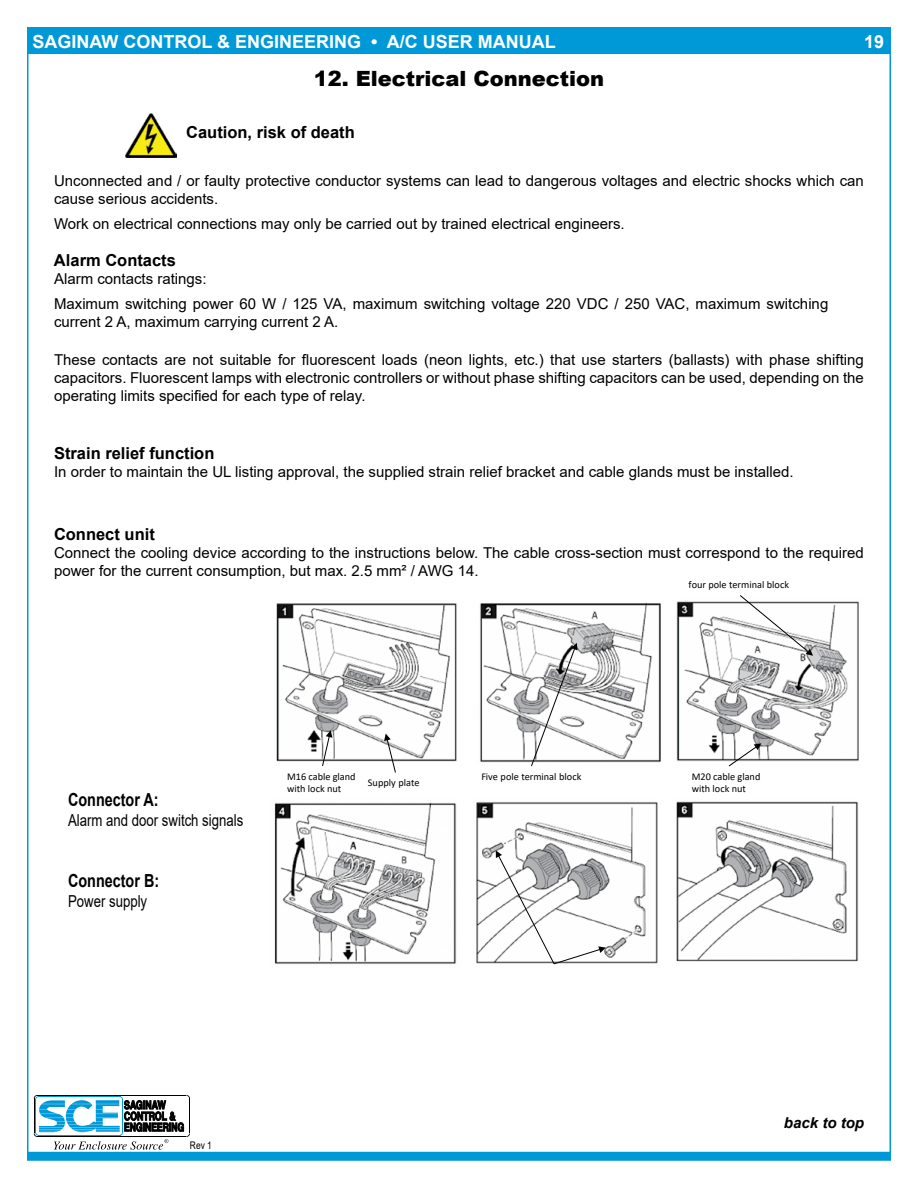
<style>
.page{position:relative;width:918px;height:1188px;background:#fff}
.page>*{position:absolute;margin:0;border:0;box-sizing:border-box;transform-origin:0 0}
.t1{font:900 21px "Arial";color:#000}
.t2{font:700 18px "Arial";color:#fff}
.t3{font:700 18px "Arial";color:#000;scale:.8 1}
.t4{font:700 16.5px "Arial";color:#000}
.t5{font:16.5px "Arial";color:#000;scale:.8 1}
.t6{font:15px/18px "Arial";color:#000}
.t7{font:italic 700 15px "Arial";color:#000}
.t8{font:10.5px "Arial";color:#000;scale:.8 1}
.t9{font:10.35px/12.3px "Calibri";color:#000}
.s1{font-weight:400;font-size:12px;color:#000}
</style>
<div class="page">
<div style="left:27px;top:1152px;width:864px;height:9px;background:#0099d8"></div>
<svg style="left:34px;top:1095px;width:156px;height:55px"></svg>
<div style="left:27px;top:27px;width:864px;height:27px;background:#0099d8"></div>
<img style="left:276px;top:603px;width:181px;height:159px">
<img style="left:480px;top:602px;width:181px;height:161px">
<img style="left:676px;top:601px;width:183px;height:161px">
<img style="left:274px;top:802px;width:183px;height:162px">
<img style="left:476px;top:802px;width:182px;height:162px">
<img style="left:676px;top:801px;width:183px;height:161px">
<svg style="left:530px;top:643px;width:48px;height:124px"></svg>
<svg style="left:739px;top:595px;width:74px;height:61px"></svg>
<svg style="left:322px;top:730px;width:10px;height:36px"></svg>
<svg style="left:728px;top:743px;width:33px;height:24px"></svg>
<svg style="left:384px;top:734px;width:12px;height:39px"></svg>
<svg style="left:496px;top:850px;width:110px;height:115px"></svg>
<img style="left:126px;top:113px;width:50px;height:44px">
<p class="t2" style="left:28px;top:29px;width:529px"><span class="s1">B</span>SAGINAW CONTROL &amp; ENGINEERING • A/C USER MANUAL</p>
<p class="t2" style="left:864px;top:29px;width:22px">19</p>
<h1 class="t1" style="left:314px;top:63px;width:292px">12. Electrical Connection</h1>
<p class="t4" style="left:186px;top:121px;width:170px">Caution, risk of death</p>
<p class="t6" style="left:54px;top:172px;width:811px">Unconnected and / or faulty protective conductor systems can lead to dangerous voltages and electric shocks which can cause serious accidents.</p>
<p class="t6" style="left:54px;top:215px;width:572px">Work on electrical connections may only be carried out by trained electrical engineers.</p>
<p class="t4" style="left:54px;top:249px;width:123px">Alarm Contacts</p>
<p class="t6" style="left:54px;top:266px;width:776px;line-height:24.8px">Alarm contacts ratings:<br>Maximum switching power 60 W / 125 VA, maximum switching voltage 220 VDC / 250 VAC, maximum switching</p>
<p class="t6" style="left:54px;top:312px;width:286px">current 2 A, maximum carrying current 2 A.</p>
<p class="t6" style="left:54px;top:351px;width:811px;text-align:justify">These contacts are not suitable for fluorescent loads (neon lights, etc.) that use starters (ballasts) with phase shifting capacitors. Fluorescent lamps with electronic controllers or without phase shifting capacitors can be used, depending on the operating limits specified for each type of relay.</p>
<p class="t4" style="left:54px;top:441px;width:162px">Strain relief function</p>
<p class="t6" style="left:54px;top:462px;width:741px">In order to maintain the UL listing approval, the supplied strain relief bracket and cable glands must be installed.</p>
<p class="t4" style="left:54px;top:523px;width:102px">Connect unit</p>
<p class="t6" style="left:54px;top:544px;width:811px">Connect the cooling device according to the instructions below. The cable cross-section must correspond to the required power for the current consumption, but max. 2.5 mm² / AWG 14.</p>
<p class="t9" style="left:689px;top:579px;width:102px">four pole terminal block</p>
<p class="t3" style="left:68px;top:787px;width:115px">Connector A:</p>
<p class="t5" style="left:68px;top:809px;width:221px">Alarm and door switch signals</p>
<p class="t3" style="left:68px;top:868px;width:115px">Connector B:</p>
<p class="t5" style="left:68px;top:890px;width:101px">Power supply</p>
<p class="t9" style="left:287px;top:770px;width:70px">M16 cable gland with lock nut</p>
<p class="t9" style="left:692px;top:770px;width:70px">M20 cable gland with lock nut</p>
<p class="t9" style="left:481px;top:770px;width:102px">Five pole terminal block</p>
<p class="t9" style="left:368px;top:776px;width:53px">Supply plate</p>
<p class="t8" style="left:190px;top:1138px;width:29px">Rev 1</p>
<p class="t7" style="left:784px;top:1113px;width:82px">back to top</p>
</div>
